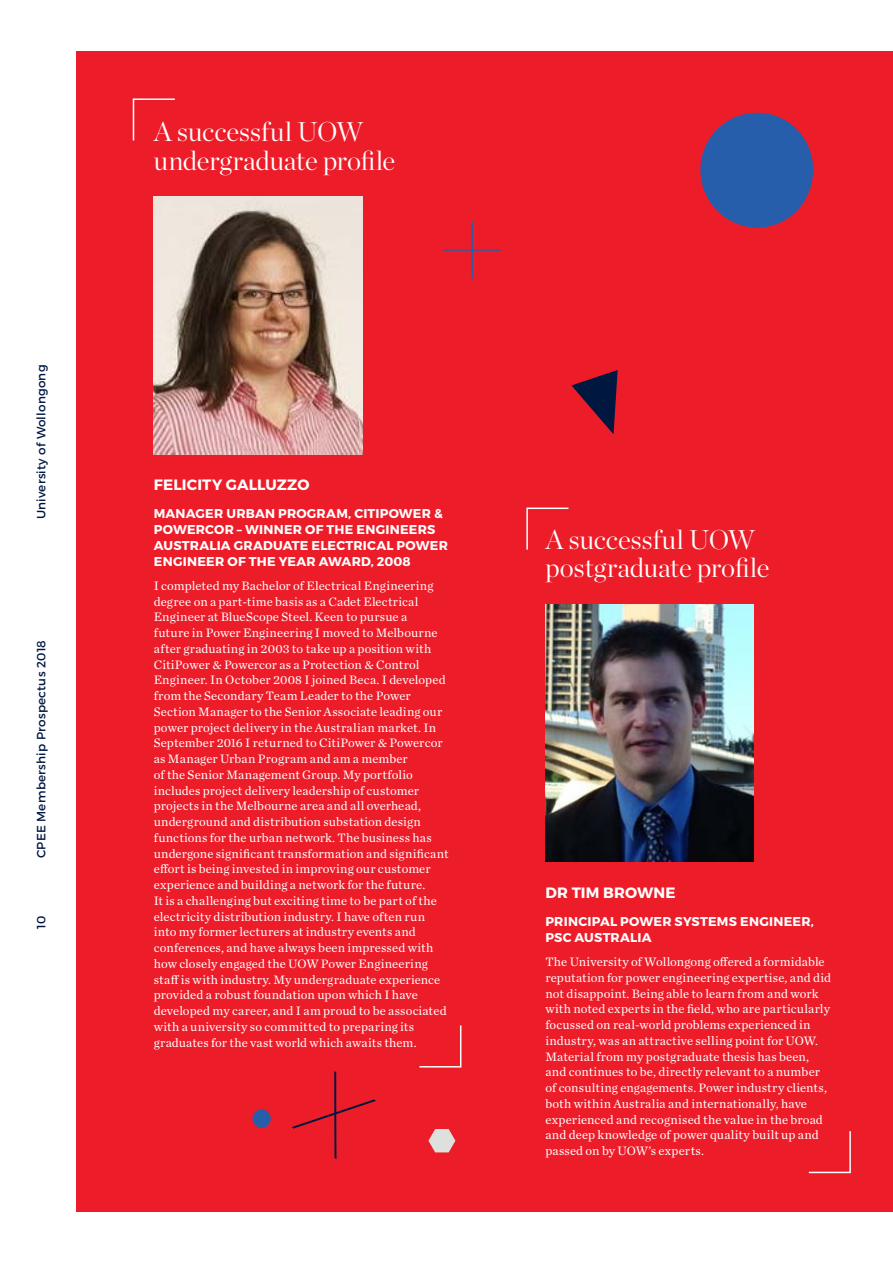
<style>
.page{position:relative;width:893px;height:1263px;background:#fff}
.page>*{position:absolute;margin:0;border:0;box-sizing:border-box;transform-origin:0 0}
.t1{font:300 27px/28.5px "Chronicle Display";letter-spacing:-.01em;color:#fff}
.t2{font:700 15px "Montserrat";letter-spacing:.01em;color:#fff}
.t3{font:12.75px/15.8px "Chronicle Text G1";letter-spacing:.01em;color:#fff}
.t4{font:700 12.75px/15.8px "Montserrat";letter-spacing:.02em;color:#fff}
.t5{font:12px "Montserrat";letter-spacing:.02em;color:#001641}
</style>
<div class="page">
<div style="left:77px;top:51px;width:816px;height:1161px;background:#ed1c29"></div>
<img style="left:154px;top:196px;width:208px;height:258px">
<svg style="left:132px;top:98px;width:43px;height:43px"></svg>
<svg style="left:419px;top:1025px;width:43px;height:43px"></svg>
<img style="left:545px;top:604px;width:209px;height:258px">
<svg style="left:526px;top:507px;width:43px;height:43px"></svg>
<svg style="left:808px;top:1131px;width:43px;height:43px"></svg>
<div style="left:700px;top:113px;width:113px;height:115px;background:#265eab;border-radius:50%"></div>
<svg style="left:292px;top:1071px;width:84px;height:88px"></svg>
<svg style="left:428px;top:1129px;width:27px;height:23px"></svg>
<svg style="left:571px;top:370px;width:47px;height:64px"></svg>
<svg style="left:444px;top:221px;width:57px;height:58px"></svg>
<div style="left:253px;top:1109px;width:18px;height:19px;background:#265eab;border-radius:50%"></div>
<p class="t5" style="left:34px;top:519px;width:156px;rotate:-90deg">University of Wollongong</p>
<p class="t5" style="left:34px;top:858px;width:220px;rotate:-90deg">CPEE Membership Prospectus 2018</p>
<p class="t5" style="left:34px;top:928px;width:15px;rotate:-90deg">10</p>
<h1 class="t1" style="left:154px;top:115px;width:243px">A successful UOW undergraduate profile</h1>
<p class="t2" style="left:154px;top:475px;width:105px">FELICITY GALLU</p>
<p class="t2" style="left:277px;top:475px;width:34px">ZZO</p>
<p class="t4" style="left:154px;top:506px;width:296px">MANAGER URBAN PROGRAM, CITIPOWER &amp; POWERCOR – WINNER OF THE ENGINEERS AUSTRALIA GRADUATE ELECTRICAL POWER ENGINEER OF THE YEAR AWARD, 2008</p>
<p class="t3" style="left:154px;top:577px;width:296px">I completed my Bachelor of Electrical Engineering degree on a part-time basis as a Cadet Electrical Engineer at BlueScope Steel. Keen to pursue a<br>future in Power Engineering I moved to Melbourne after graduating in 2003 to take up a position with CitiPower &amp; Powercor as a Protection &amp; Control Engineer. In October 2008 I joined Beca. I developed from the Secondary Team Leader to the Power Section Manager to the Senior Associate leading our power project delivery in the Australian market. In September 2016 I returned to CitiPower &amp; Powercor as Manager Urban Program and am a member<br>of the Senior Management Group. My portfolio includes project delivery leadership of customer projects in the Melbourne area and all overhead, underground and distribution substation design functions for the urban network. The business has undergone significant transformation and significant effort is being invested in improving our customer experience and building a network for the future.<br>It is a challenging but exciting time to be part of the electricity distribution industry. I have often run into my former lecturers at industry events and conferences, and have always been impressed with how closely engaged the UOW Power Engineering staff is with industry. My undergraduate experience provided a robust foundation upon which I have developed my career, and I am proud to be associated with a university so committed to preparing its graduates for the vast world which awaits them.</p>
<h1 class="t1" style="left:545px;top:523px;width:226px">A successful UOW postgraduate profile</h1>
<p class="t2" style="left:545px;top:883px;width:132px">DR TIM BROWNE</p>
<p class="t4" style="left:545px;top:914px;width:270px">PRINCIPAL POWER SYSTEMS ENGINEER,<br>PSC AUSTRALIA</p>
<p class="t3" style="left:545px;top:953px;width:287px">The University of Wollongong offered a formidable reputation for power engineering expertise, and did not disappoint. Being able to learn from and work with noted experts in the field, who are particularly focussed on real-world problems experienced in industry, was an attractive selling point for UOW.<br>Material from my postgraduate thesis has been, and continues to be, directly relevant to a number of consulting engagements. Power industry clients, both within Australia and internationally, have experienced and recognised the value in the broad and deep knowledge of power quality built up and passed on by UOW’s experts.</p>
</div>
